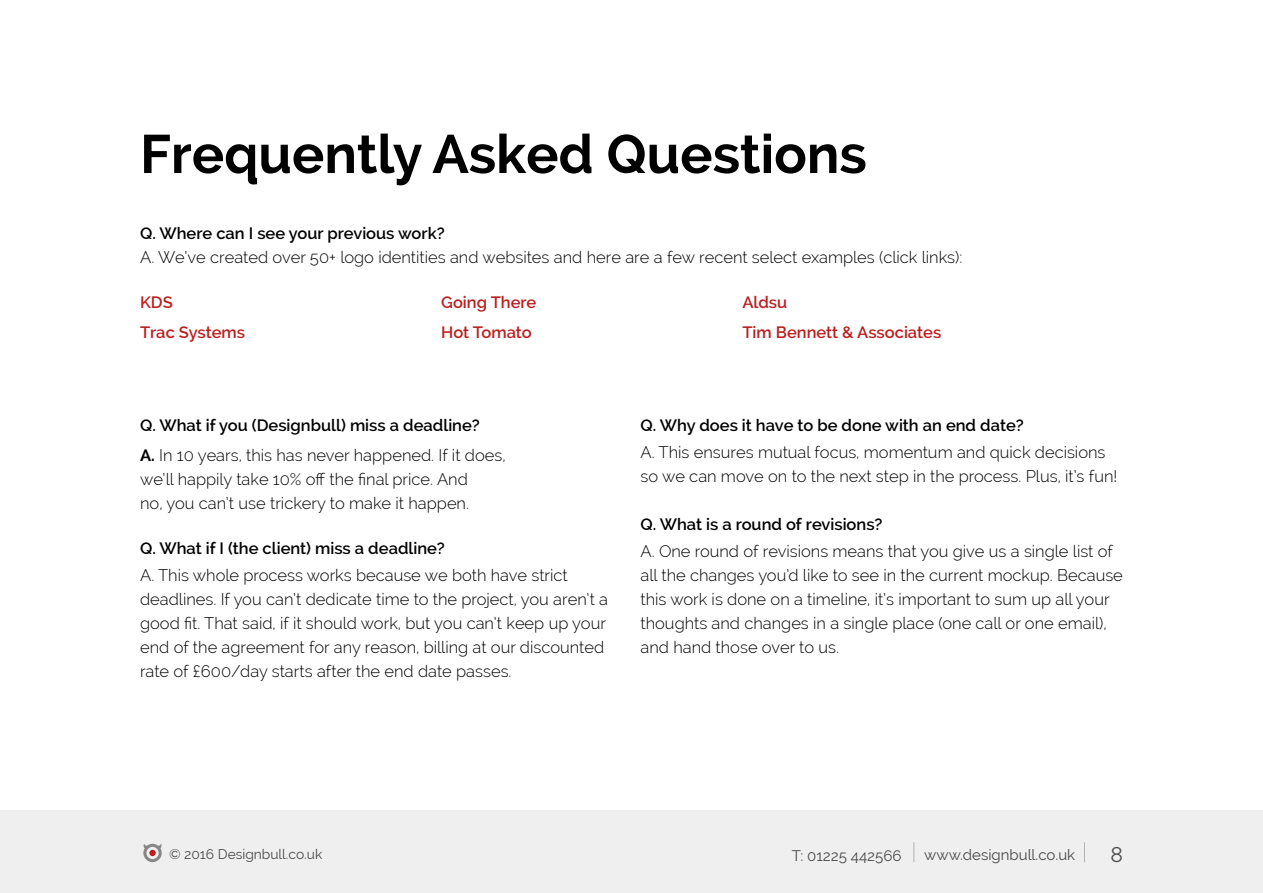
<style>
.page{position:relative;width:1263px;height:893px;background:#fff}
.page>*{position:absolute;margin:0;border:0;box-sizing:border-box;transform-origin:0 0}
.t1{font:700 54px "Raleway";color:#000}
.t2{font:21px "Raleway";color:#4a4a49}
.t3{font:300 16.5px/24px "Raleway";color:#000}
.t4{font:600 16.5px "Raleway";color:#000}
.t5{font:600 16.5px/30px "Raleway";color:#bd1d1d}
.t6{font:15px "Raleway";color:#4a4a49}
.t7{font:13.8px "Raleway";color:#4a4a49}
.s1{font-weight:600}
.s2{font-weight:700}
</style>
<div class="page">
<div style="left:0;top:811px;width:1263px;height:82px;background:#ededed"></div>
<svg style="left:914px;top:842px;width:1px;height:20px"></svg>
<svg style="left:1084px;top:842px;width:1px;height:20px"></svg>
<svg style="left:143px;top:844px;width:19px;height:18px"></svg>
<h1 class="t1" style="left:140px;top:123px;width:728px">Frequently Asked Questions</h1>
<p class="t4" style="left:140px;top:224px;width:306px">Q. Where can I see your previous work?</p>
<p class="t3" style="left:140px;top:245px;width:824px">A. We’ve created over 50+ logo identities and websites and here are a few recent select examples (click links):</p>
<p class="t5" style="left:140px;top:287px;width:106px">KDS<br>Trac Systems</p>
<p class="t5" style="left:441px;top:287px;width:97px">Going There<br>Hot Tomato</p>
<p class="t5" style="left:742px;top:287px;width:200px">Aldsu<br>Tim Bennett &amp; Associates</p>
<p class="t3" style="left:140px;top:410px;width:367px;line-height:30px"><span class="s1">Q. What if you (Designbull) miss a deadline?<br></span><span class="s2">A.</span> In 10 years, this has never happened. If it does,</p>
<p class="t3" style="left:140px;top:467px;width:330px">we’ll happily take 10% off the final price. And no, you can’t use trickery to make it happen.</p>
<p class="t4" style="left:140px;top:539px;width:306px">Q. What if I (the client) miss a deadline?</p>
<p class="t3" style="left:140px;top:563px;width:469px">A. This whole process works because we both have strict deadlines. If you can’t dedicate time to the project, you aren’t a good fit. That said, if it should work, but you can’t keep up your end of the agreement for any reason, billing at our discounted rate of £600/day starts after the end date passes.</p>
<p class="t4" style="left:640px;top:416px;width:385px">Q. Why does it have to be done with an end date?</p>
<p class="t3" style="left:640px;top:440px;width:478px">A. This ensures mutual focus, momentum and quick decisions so we can move on to the next step in the process. Plus, it’s fun!</p>
<p class="t4" style="left:640px;top:515px;width:244px">Q. What is a round of revisions?</p>
<p class="t3" style="left:640px;top:539px;width:484px">A. One round of revisions means that you give us a single list of all the changes you’d like to see in the current mockup. Because this work is done on a timeline, it’s important to sum up all your thoughts and changes in a single place (one call or one email), and hand those over to us.</p>
<p class="t7" style="left:169px;top:846px;width:155px">© 2016 Designbull.co.uk</p>
<p class="t6" style="left:792px;top:847px;width:111px">T: 01225 442566</p>
<p class="t6" style="left:924px;top:846px;width:152px">www.designbull.co.uk</p>
<p class="t2" style="left:1110px;top:842px;width:14px">8</p>
</div>
